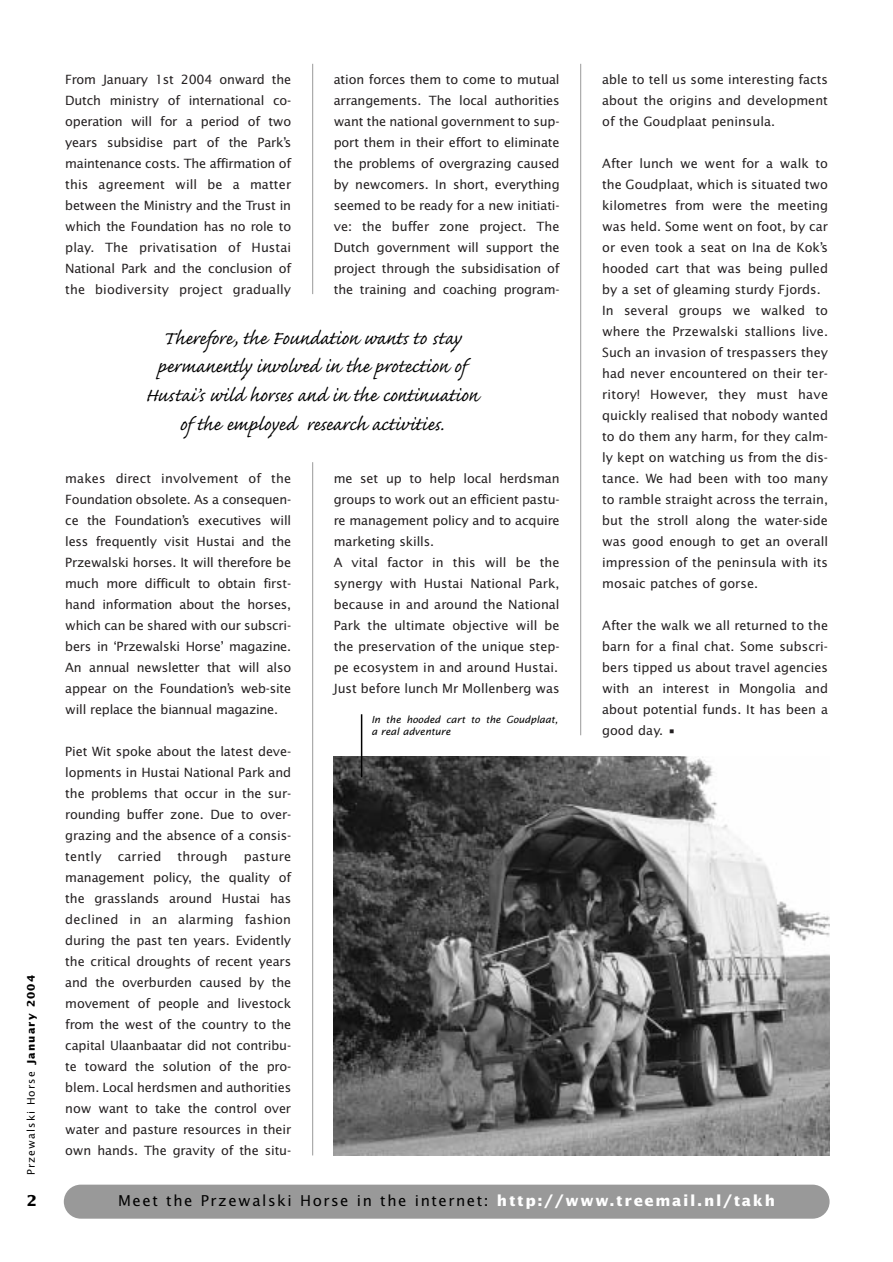
<style>
.page{position:relative;width:893px;height:1262px;background:#fff}
.page>*{position:absolute;margin:0;border:0;box-sizing:border-box;transform-origin:0 0}
.t1{font:24px/28.8px "Caflisch Script";color:#000;text-align:center}
.t2{font:15px "Lucida Sans";letter-spacing:.1em;color:#000}
.t3{font:700 15px "Lucida";color:#000}
.t4{font:12.75px/21px "Lucida Sans";color:#231f20;text-align:justify}
.t5{font:10.5px "Lucida Sans";letter-spacing:.1em;color:#000}
.t6{font:italic 9.75px/11.7px "Lucida Sans";color:#000}
.s1{font-weight:700}
.s2{font-weight:700;color:#fff}
</style>
<div class="page">
<div style="left:64px;top:1184px;width:765px;height:34px;background:#999;border-radius:17px"></div>
<hr style="left:312px;top:64px;width:1px;height:230px;background:#999">
<hr style="left:312px;top:462px;width:1px;height:693px;background:#999">
<hr style="left:580px;top:64px;width:1px;height:671px;background:#999">
<img style="left:334px;top:756px;width:495px;height:399px">
<hr style="left:361px;top:714px;width:1px;height:63px;background:#000">
<p class="t5" style="left:27px;top:1174px;width:201px;rotate:-90deg">Przewalski Horse <span class="s1">January 2004</span></p>
<p class="t3" style="left:27px;top:1194px;width:12px">2</p>
<p class="t4" style="left:65px;top:70px;width:227px">From January 1st 2004 onward the Dutch ministry of international co&shy;operation will for a period of two years subsidise part of the Park’s maintenance costs. The affirmation of this agreement will be a matter between the Ministry and the Trust in which the Foundation has no role to play. The privatisation of Hustai National Park and the conclusion of the biodiversity project gradually</p>
<p class="t4" style="left:334px;top:70px;width:227px">ation forces them to come to mutual arrangements. The local authorities want the national government to sup&shy;port them in their effort to eliminate the problems of overgrazing caused by newcomers. In short, everything seemed to be ready for a new initiati&shy;ve: the buffer zone project. The Dutch government will support the project through the subsidisation of the training and coaching program-</p>
<h1 class="t1" style="left:145px;top:326px;width:335px">Therefore, the Foundation wants to stay permanently involved in the protection of Hustai’s wild horses and in the continuation of the employed research activities.</h1>
<p class="t4" style="left:65px;top:469px;width:227px">makes direct involvement of the Foundation obsolete. As a consequen&shy;ce the Foundation’s executives will less frequently visit Hustai and the Przewalski horses. It will therefore be much more difficult to obtain first&shy;hand information about the horses, which can be shared with our subscri&shy;bers in ‘Przewalski Horse’ magazine.<br>An annual newsletter that will also appear on the Foundation’s web-site will replace the biannual magazine.</p>
<p class="t4" style="left:65px;top:742px;width:227px">Piet Wit spoke about the latest deve&shy;lopments in Hustai National Park and the problems that occur in the sur&shy;rounding buffer zone. Due to over&shy;grazing and the absence of a consis&shy;tently</p>
<p class="t4" style="left:118px;top:847px;width:45px">carried</p>
<p class="t4" style="left:178px;top:847px;width:52px">through</p>
<p class="t4" style="left:65px;top:847px;width:227px;text-indent:179px">pasture management policy, the quality of the grasslands around Hustai has declined in an alarming fashion during the past ten years. Evidently the critical droughts of recent years and the overburden caused by the movement of people and livestock from the west of the country to the capital Ulaanbaatar did not contribu&shy;te toward the solution of the pro&shy;blem. Local herdsmen and authorities now want to take the control over water and pasture resources in their own hands. The gravity of the situ-</p>
<p class="t4" style="left:334px;top:469px;width:227px;text-align:left">me set up to help local herdsman groups to work out an efficient pastu&shy;re management policy and to acquire marketing skills.<br>A vital factor in this will be the synergy with Hustai National Park, because in and around the National Park the ultimate objective will be the preservation of the unique step&shy;pe ecosystem in and around Hustai.<br>Just before lunch Mr Mollenberg was</p>
<p class="t6" style="left:371px;top:714px;width:188px">In the hooded cart to the Goudplaat, a real adventure</p>
<p class="t4" style="left:602px;top:70px;width:227px">able to tell us some interesting facts about the origins and development of the Goudplaat peninsula.</p>
<p class="t4" style="left:602px;top:154px;width:227px;text-align:left">After lunch we went for a walk to the Goudplaat, which is situated two kilometres from were the meeting was held. Some went on foot, by car or even took a seat on Ina de Kok’s hooded cart that was being pulled by a set of gleaming sturdy Fjords.<br>In several groups we walked to where the Przewalski stallions live.<br>Such an invasion of trespassers they had never encountered on their ter&shy;ritory! However, they must have quickly realised that nobody wanted to do them any harm, for they calm&shy;ly kept on watching us from the dis&shy;tance. We had been with too many to ramble straight across the terrain, but the stroll along the water-side was good enough to get an overall impression of the peninsula with its mosaic patches of gorse.</p>
<p class="t4" style="left:602px;top:616px;width:227px">After the walk we all returned to the barn for a final chat. Some subscri&shy;bers tipped us about travel agencies with an interest in Mongolia and about potential funds. It has been a good day. •</p>
<p class="t2" style="left:118px;top:1194px;width:658px">Meet the Przewalski Horse in the internet: <span class="s2">http://www.treemail.nl/takh</span></p>
</div>
